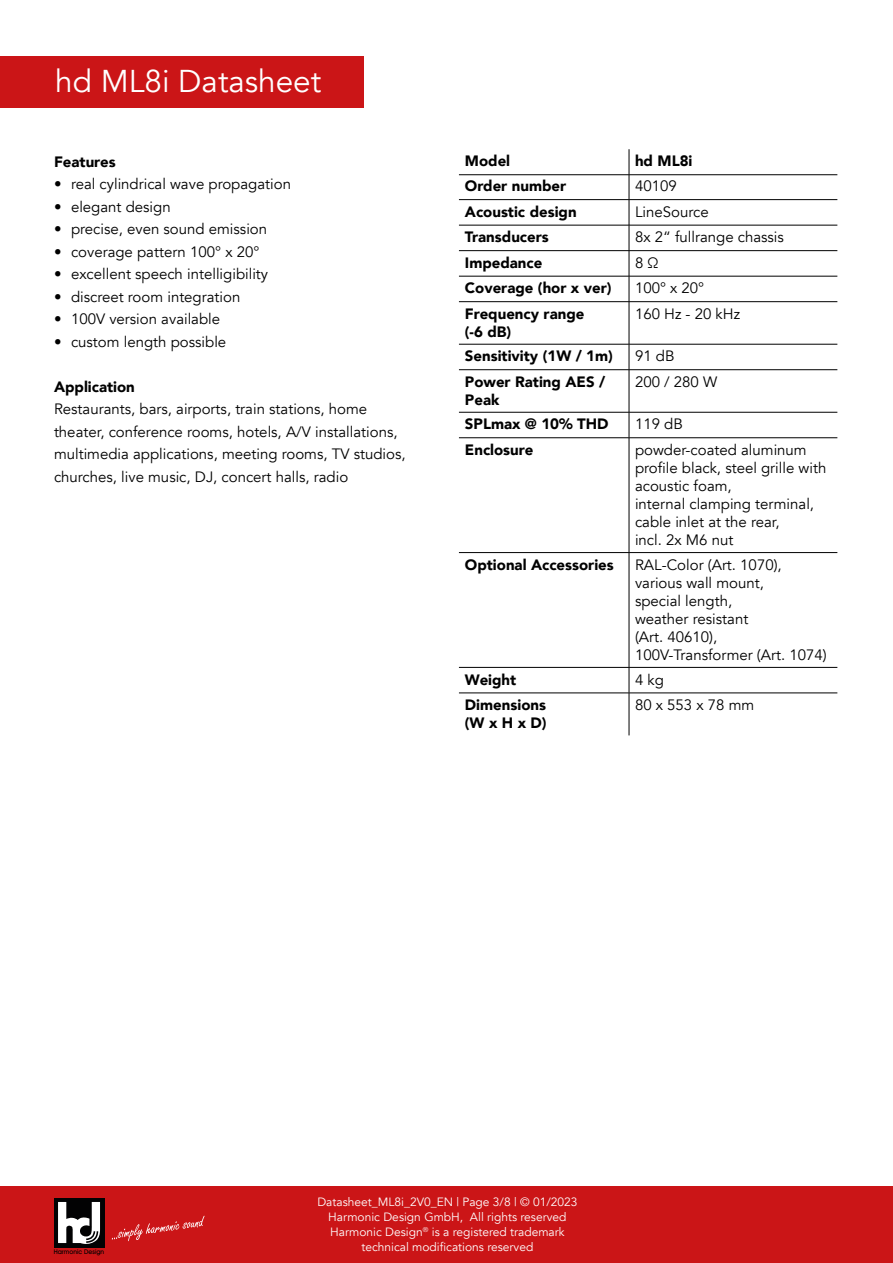
<style>
.page{position:relative;width:893px;height:1263px;background:#fff}
.page>*{position:absolute;margin:0;border:0;box-sizing:border-box;transform-origin:0 0}
.t1{font:31.5px "Avenir";color:#fff}
.t2{font:15px/18px "Avenir";color:#000}
.t3{font:900 15px/18px "Avenir";color:#000}
.t4{font:12px/15px "Avenir";color:#fff;text-align:center}
.t5{font:500 6.45px "Avant Garde IT Cby BT";color:#000}
</style>
<div class="page">
<svg style="left:629px;top:149px;width:1px;height:152px"></svg>
<hr style="left:629px;top:302px;width:1px;height:42px;background:#000">
<svg style="left:629px;top:345px;width:1px;height:24px"></svg>
<hr style="left:629px;top:370px;width:1px;height:42px;background:#000">
<svg style="left:629px;top:413px;width:1px;height:24px"></svg>
<hr style="left:629px;top:438px;width:1px;height:114px;background:#000">
<hr style="left:629px;top:553px;width:1px;height:114px;background:#000">
<svg style="left:629px;top:668px;width:1px;height:25px"></svg>
<hr style="left:629px;top:693px;width:1px;height:42px;background:#000">
<hr style="left:459px;top:199px;width:170px;height:1px;background:#000">
<hr style="left:629px;top:199px;width:208px;height:1px;background:#000">
<hr style="left:459px;top:344px;width:170px;height:1px;background:#000">
<hr style="left:629px;top:344px;width:208px;height:1px;background:#000">
<hr style="left:459px;top:437px;width:170px;height:1px;background:#000">
<hr style="left:629px;top:437px;width:208px;height:1px;background:#000">
<hr style="left:459px;top:552px;width:170px;height:1px;background:#000">
<hr style="left:629px;top:552px;width:208px;height:1px;background:#000">
<hr style="left:459px;top:667px;width:170px;height:1px;background:#000">
<hr style="left:629px;top:667px;width:208px;height:1px;background:#000">
<hr style="left:459px;top:693px;width:170px;height:1px;background:#000">
<hr style="left:629px;top:693px;width:208px;height:1px;background:#000">
<hr style="left:459px;top:174px;width:170px;height:1px;background:#000">
<hr style="left:629px;top:174px;width:208px;height:1px;background:#000">
<hr style="left:459px;top:225px;width:170px;height:1px;background:#000">
<hr style="left:629px;top:225px;width:208px;height:1px;background:#000">
<hr style="left:459px;top:250px;width:170px;height:1px;background:#000">
<hr style="left:629px;top:250px;width:208px;height:1px;background:#000">
<hr style="left:459px;top:276px;width:170px;height:1px;background:#000">
<hr style="left:629px;top:276px;width:208px;height:1px;background:#000">
<hr style="left:459px;top:301px;width:170px;height:1px;background:#000">
<hr style="left:629px;top:301px;width:208px;height:1px;background:#000">
<hr style="left:459px;top:369px;width:170px;height:1px;background:#000">
<hr style="left:629px;top:369px;width:208px;height:1px;background:#000">
<hr style="left:459px;top:412px;width:170px;height:1px;background:#000">
<hr style="left:629px;top:412px;width:208px;height:1px;background:#000">
<div style="left:0;top:57px;width:363px;height:51px;background:#cb1517"></div>
<div style="left:0;top:1186px;width:893px;height:77px;background:#cb1517"></div>
<div style="left:54px;top:1198px;width:50px;height:49px;background:#020203"></div>
<svg style="left:58px;top:1202px;width:42px;height:42px"></svg>
<svg style="left:112px;top:1216px;width:93px;height:25px"></svg>
<h1 class="t1" style="left:55px;top:62px;width:268px">hd ML8i Datasheet</h1>
<p class="t3" style="left:54px;top:152px;width:63px">Features</p>
<p class="t2" style="left:54px;top:175px;width:238px">• real cylindrical wave propagation</p>
<p class="t2" style="left:54px;top:198px;width:118px">• elegant design</p>
<p class="t2" style="left:54px;top:220px;width:215px">• precise, even sound emission</p>
<p class="t2" style="left:54px;top:243px;width:207px">• coverage pattern 100° x 20°</p>
<p class="t2" style="left:54px;top:265px;width:216px">• excellent speech intelligibility</p>
<p class="t2" style="left:54px;top:288px;width:188px">• discreet room integration</p>
<p class="t2" style="left:54px;top:310px;width:168px">• 100V version available</p>
<p class="t2" style="left:54px;top:333px;width:174px">• custom length possible</p>
<p class="t3" style="left:54px;top:377px;width:82px">Application</p>
<p class="t2" style="left:54px;top:398px;width:353px;line-height:22.5px">Restaurants, bars, airports, train stations, home theater, conference rooms, hotels, A/V installations, multimedia applications, meeting rooms, TV studios, churches, live music, DJ, concert halls, radio</p>
<p class="t3" style="left:465px;top:152px;width:47px">Model</p>
<p class="t3" style="left:635px;top:152px;width:59px">hd ML8i</p>
<p class="t3" style="left:465px;top:177px;width:103px">Order number</p>
<p class="t2" style="left:635px;top:177px;width:43px">40109</p>
<p class="t3" style="left:465px;top:202px;width:113px">Acoustic design</p>
<p class="t2" style="left:635px;top:203px;width:75px">LineSource</p>
<p class="t3" style="left:465px;top:228px;width:85px">Transducers</p>
<p class="t2" style="left:635px;top:228px;width:150px">8x 2“ fullrange chassis</p>
<p class="t3" style="left:465px;top:253px;width:79px">Impedance</p>
<p class="t2" style="left:635px;top:254px;width:25px">8 Ω</p>
<p class="t3" style="left:465px;top:279px;width:148px">Coverage (hor x ver)</p>
<p class="t2" style="left:635px;top:279px;width:71px">100° x 20°</p>
<p class="t3" style="left:465px;top:304px;width:121px">Frequency range (-6 dB)</p>
<p class="t2" style="left:635px;top:305px;width:107px">160 Hz - 20 kHz</p>
<p class="t3" style="left:465px;top:347px;width:150px">Sensitivity (1W / 1m)</p>
<p class="t2" style="left:635px;top:347px;width:41px">91 dB</p>
<p class="t3" style="left:465px;top:372px;width:142px">Power Rating AES /<br>Peak</p>
<p class="t2" style="left:635px;top:373px;width:84px">200 / 280 W</p>
<p class="t3" style="left:465px;top:415px;width:145px">SPLmax @ 10% THD</p>
<p class="t2" style="left:635px;top:415px;width:49px">119 dB</p>
<p class="t3" style="left:465px;top:440px;width:70px">Enclosure</p>
<p class="t2" style="left:635px;top:441px;width:193px">powder-coated aluminum profile black, steel grille with acoustic foam,<br>internal clamping terminal, cable inlet at the rear,<br>incl. 2x M6 nut</p>
<p class="t3" style="left:465px;top:555px;width:150px">Optional Accessories</p>
<p class="t2" style="left:635px;top:556px;width:193px">RAL-Color (Art. 1070), various wall mount,<br>special length,<br>weather resistant<br>(Art. 40610),<br>100V-Transformer (Art. 1074)</p>
<p class="t3" style="left:465px;top:670px;width:53px">Weight</p>
<p class="t2" style="left:635px;top:671px;width:30px">4 kg</p>
<p class="t3" style="left:465px;top:695px;width:83px">Dimensions (W x H x D)</p>
<p class="t2" style="left:635px;top:696px;width:121px">80 x 553 x 78 mm</p>
<p class="t5" style="left:54px;top:1248px;width:52px">Harmonic Design</p>
<p class="t4" style="left:317px;top:1194px;width:262px">Datasheet_ML8i_2V0_EN | Page 3/8 | © 01/2023<br>Harmonic Design GmbH, All rights reserved Harmonic Design<sup>®</sup> is a registered trademark technical modifications reserved</p>
</div>
